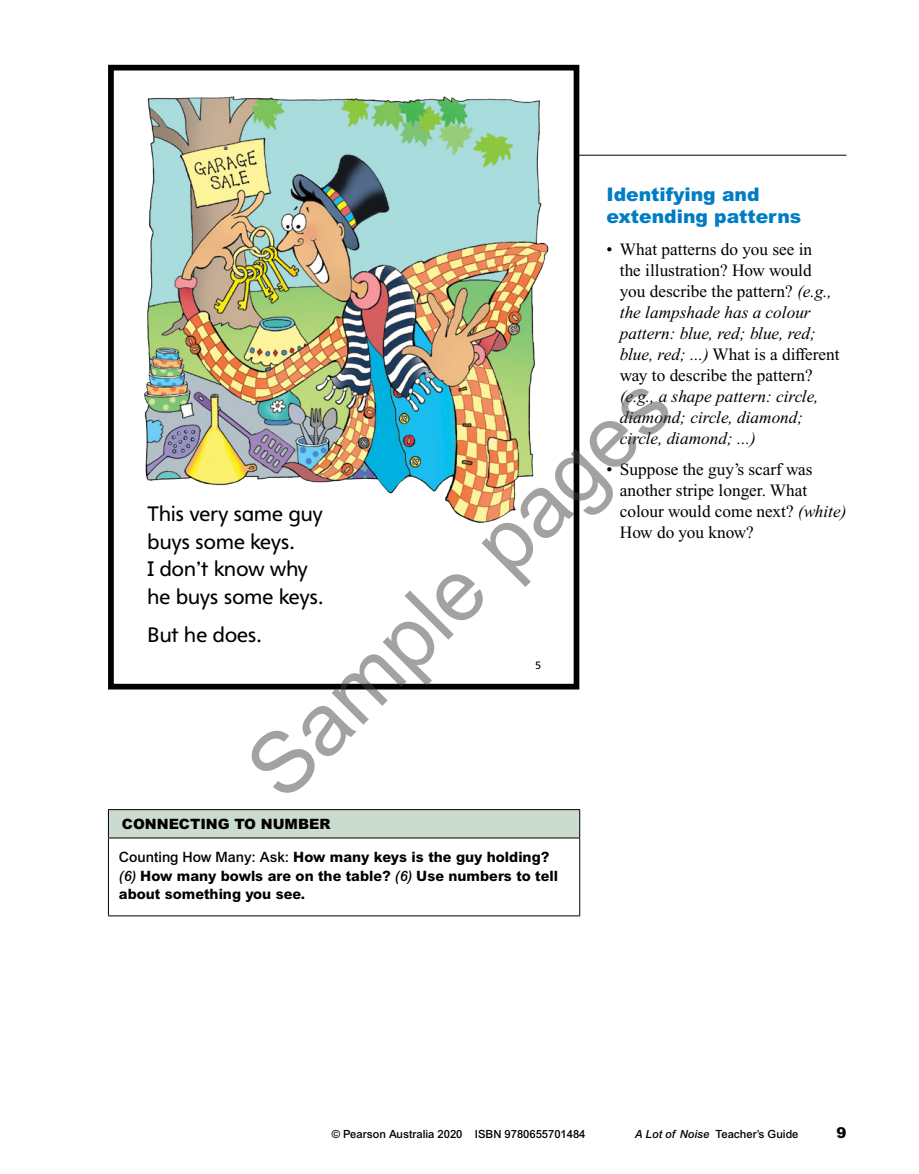
<style>
.page{position:relative;width:919px;height:1174px;background:#fff}
.page>*{position:absolute;margin:0;border:0;box-sizing:border-box;transform-origin:0 0}
.t1{font:86.7px "Arial";color:rgb(64 64 64/.49)}
.t2{font:20.25px/27.6px "Heinemann PC";letter-spacing:-.025em;color:#000}
.t3{font:900 18.75px/22.5px "Arial MT Std";color:#007dc5}
.t4{font:17.25px/21px "Times New Roman PS Std";color:#000}
.t5{font:italic 17.25px/21px "Times New Roman PS Std";color:#000}
.t6{font:900 15px "Arial MT Std";color:#000}
.t7{font:800 14.25px/18.8px "Arial MT Std";color:#000}
.t8{font:900 14.25px "Arial MT Std";color:#000}
.t9{font:500 11.25px "Arial MT Std";color:#000}
.t10{font:10.35px "Heinemann PC";color:#000}
.s1{font-style:italic}
.s2{font-weight:500}
.s3{font-weight:500;font-style:italic}
</style>
<div class="page">
<hr style="left:108px;top:155px;width:738px;height:1px;background:#000">
<div style="left:111px;top:68px;width:465px;height:618px;background:#fff"></div>
<img style="left:144px;top:96px;width:405px;height:427px">
<div style="left:108px;top:65px;width:471px;height:624px;border:6px solid #000"></div>
<div style="left:108px;top:809px;width:471px;height:29px;background:#cbdbd0"></div>
<hr style="left:108px;top:809px;width:472px;height:1px;background:#000">
<svg style="left:108px;top:810px;width:1px;height:27px"></svg>
<svg style="left:579px;top:810px;width:1px;height:27px"></svg>
<hr style="left:108px;top:837px;width:472px;height:1px;background:#000">
<hr style="left:108px;top:838px;width:1px;height:77px;background:#000">
<hr style="left:579px;top:838px;width:1px;height:77px;background:#000">
<hr style="left:108px;top:915px;width:472px;height:1px;background:#000">
<p class="t3" style="left:606px;top:182px;width:196px">Identifying and extending patterns</p>
<p class="t4" style="left:620px;top:238px;width:221px;text-indent:-14px">• What patterns do you see in<br>the illustration? How would you describe the pattern? <span class="s1">(e.g., the lampshade has a colour pattern: blue, red; blue, red; blue, red; ...)</span> What is a different way to describe the pattern?</p>
<p class="t5" style="left:620px;top:385px;width:200px">(e.g., a shape pattern: circle, diamond; circle, diamond; circle, diamond; ...)</p>
<p class="t4" style="left:620px;top:459px;width:228px;text-indent:-14px">• Suppose the guy’s scarf was another stripe longer. What colour would come next? <span class="s1">(white)<br></span>How do you know?</p>
<h1 class="t1" style="left:220px;top:740px;width:555px;rotate:-45deg">Sample pages</h1>
<p class="t2" style="left:147px;top:500px;width:178px">This very same guy buys some keys.<br>I don’t know why he buys some keys.</p>
<p class="t2" style="left:147px;top:621px;width:116px">But he does.</p>
<p class="t10" style="left:535px;top:658px;width:8px">5</p>
<p class="t8" style="left:122px;top:815px;width:210px">CONNECTING TO NUMBER</p>
<p class="t7" style="left:119px;top:847px;width:440px"><span class="s2">Counting How Many: Ask:</span> How many keys is the guy holding? <span class="s3">(6)</span> How many bowls are on the table? <span class="s3">(6)</span> Use numbers to tell about something you see.</p>
<p class="t9" style="left:332px;top:1127px;width:255px">© Pearson Australia 2020 ISBN 9780655701484</p>
<p class="t9" style="left:634px;top:1127px;width:165px"><span class="s1">A Lot of Noise</span> Teacher’s Guide</p>
<p class="t6" style="left:836px;top:1123px;width:12px">9</p>
</div>
